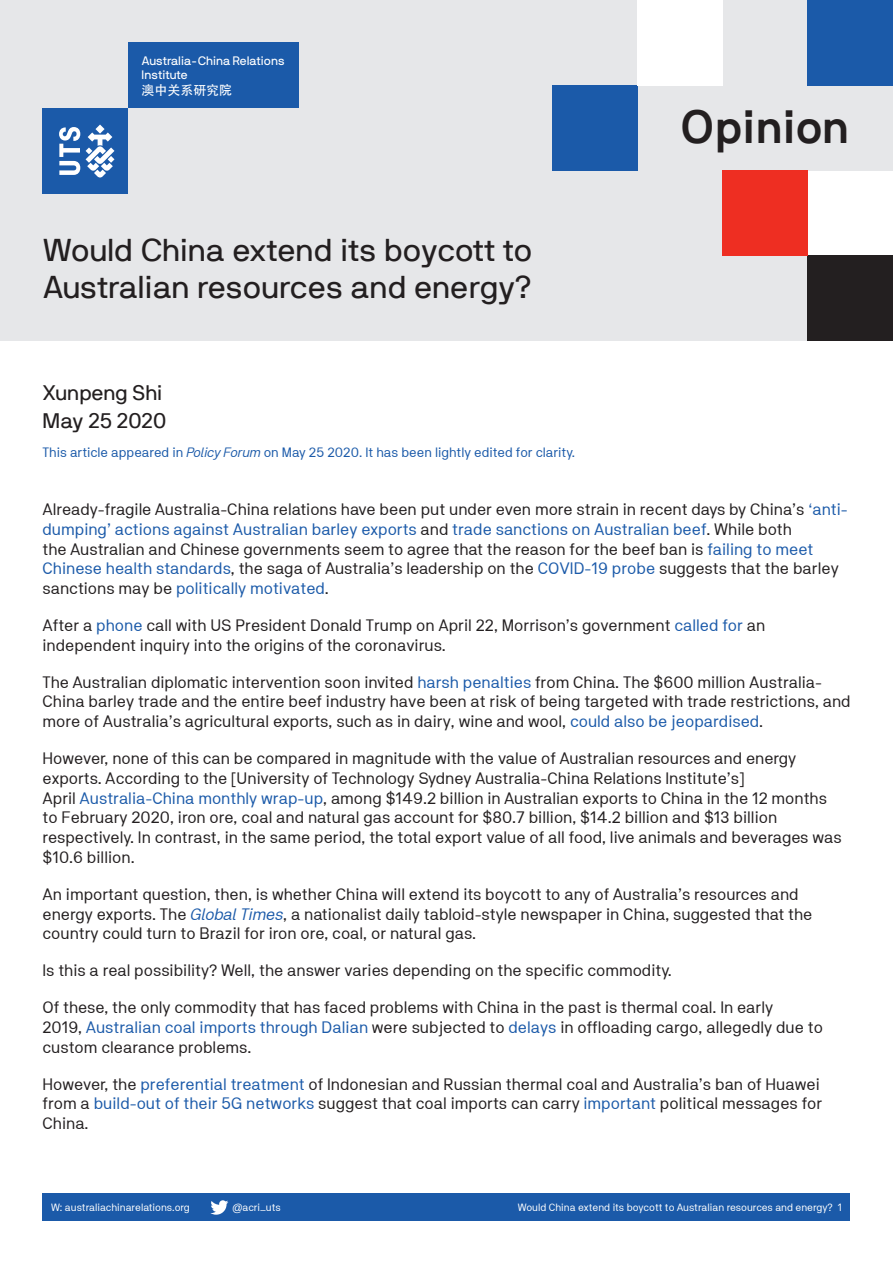
<style>
.page{position:relative;width:893px;height:1263px;background:#fff}
.page>*{position:absolute;margin:0;border:0;box-sizing:border-box;transform-origin:0 0}
.Report_title{font:700 46.5px "NB International Pro";letter-spacing:-.005em;color:#231f20}
.Report_title-2{font:31.5px/37.8px "NB International Pro";color:#231f20}
.Author_details_and_d{font:21px "NB International Pro";color:#231f20}
.Body_Copy{font:16.5px/19.8px "NB Akademie Std";color:#231f20}
.Article_information{font:13.5px "NB Akademie Std";color:#1b5aa9}
.t1{font:12.9px "Adobe Heiti Std Regular G Bpc EUC H";color:#fff}
.t2{font:12.15px/14.7px "NB International Pro";color:#fff}
.t3{font:10.5px "NB Akademie Std";color:#fff}
.s1{font-style:italic}
.s2{color:#1b5aa9}
.s3{font-style:italic;color:#1b5aa9}
</style>
<div class="page">
<div style="left:43px;top:1193px;width:807px;height:27px;background:#1b5aa9"></div>
<svg style="left:210px;top:1200px;width:18px;height:15px"></svg>
<div style="left:0;top:0;width:808px;height:340px;background:#e6e7e9"></div>
<div style="left:808px;top:85px;width:85px;height:85px;background:#e6e7e9"></div>
<div style="left:553px;top:85px;width:85px;height:85px;background:#1b5aa9"></div>
<div style="left:808px;top:255px;width:85px;height:85px;background:#231f20"></div>
<div style="left:808px;top:0;width:85px;height:85px;background:#1b5aa9"></div>
<div style="left:638px;top:0;width:85px;height:85px;background:#fff"></div>
<div style="left:723px;top:170px;width:85px;height:85px;background:#ee2e22"></div>
<div style="left:43px;top:108px;width:85px;height:85px;background:#1b5aa9"></div>
<div style="left:128px;top:43px;width:171px;height:65px;background:#1b5aa9"></div>
<svg style="left:86px;top:125px;width:28px;height:53px"></svg>
<svg style="left:59px;top:127px;width:21px;height:48px"></svg>
<p class="t2" style="left:142px;top:53px;width:145px">Australia-China Relations<br>Institute</p>
<p class="t1" style="left:142px;top:83px;width:92px">澳中关系研究院</p>
<p class="Report_title-2" style="left:43px;top:230px;width:491px">Would China extend its boycott to<br>Australian resources and energy?</p>
<p class="Author_details_and_d" style="left:43px;top:380px;width:121px">Xunpeng Shi</p>
<p class="Author_details_and_d" style="left:43px;top:408px;width:125px">May 25 2020</p>
<p class="Article_information" style="left:43px;top:444px;width:534px">This article appeared in <span class="s1">Policy Forum</span> on May 25 2020. It has been lightly edited for clarity.</p>
<p class="Report_title" style="left:681px;top:100px;width:171px">Opinion</p>
<p class="Body_Copy" style="left:43px;top:499px;width:807px">Already-fragile Australia-China relations have been put under even more strain in recent days by China’s <span class="s2">‘anti&shy;dumping’ actions against Australian barley exports</span> and <span class="s2">trade sanctions on Australian beef</span>. While both<br>the Australian and Chinese governments seem to agree that the reason for the beef ban is <span class="s2">failing to meet Chinese health standards</span>, the saga of Australia’s leadership on the <span class="s2">COVID-19 probe</span> suggests that the barley sanctions may be <span class="s2">politically motivated</span>.</p>
<p class="Body_Copy" style="left:43px;top:615px;width:724px">After a <span class="s2">phone</span> call with US President Donald Trump on April 22, Morrison’s government <span class="s2">called for</span> an independent inquiry into the origins of the coronavirus.</p>
<p class="Body_Copy" style="left:43px;top:672px;width:810px">The Australian diplomatic intervention soon invited <span class="s2">harsh penalties</span> from China. The $600 million Australia-<br>China barley trade and the entire beef industry have been at risk of being targeted with trade restrictions, and more of Australia’s agricultural exports, such as in dairy, wine and wool, <span class="s2">could also be jeopardised</span>.</p>
<p class="Body_Copy" style="left:43px;top:748px;width:801px">However, none of this can be compared in magnitude with the value of Australian resources and energy exports. According to the [University of Technology Sydney Australia-China Relations Institute’s]<br>April <span class="s2">Australia-China monthly wrap-up</span>, among $149.2 billion in Australian exports to China in the 12 months to February 2020, iron ore, coal and natural gas account for $80.7 billion, $14.2 billion and $13 billion respectively. In contrast, in the same period, the total export value of all food, live animals and beverages was $10.6 billion.</p>
<p class="Body_Copy" style="left:43px;top:884px;width:771px">An important question, then, is whether China will extend its boycott to any of Australia’s resources and energy exports. The <span class="s3">Global Times</span>, a nationalist daily tabloid-style newspaper in China, suggested that the country could turn to Brazil for iron ore, coal, or natural gas.</p>
<p class="Body_Copy" style="left:43px;top:960px;width:631px">Is this a real possibility? Well, the answer varies depending on the specific commodity.</p>
<p class="Body_Copy" style="left:43px;top:997px;width:782px">Of these, the only commodity that has faced problems with China in the past is thermal coal. In early<br>2019, <span class="s2">Australian coal imports through Dalian</span> were subjected to <span class="s2">delays</span> in offloading cargo, allegedly due to custom clearance problems.</p>
<p class="Body_Copy" style="left:43px;top:1074px;width:781px">However, the <span class="s2">preferential treatment</span> of Indonesian and Russian thermal coal and Australia’s ban of Huawei from a <span class="s2">build-out of their 5G networks</span> suggest that coal imports can carry <span class="s2">important</span> political messages for<br>China.</p>
<p class="t3" style="left:51px;top:1201px;width:140px">W: australiachinarelations.org</p>
<p class="t3" style="left:233px;top:1201px;width:50px">@acri_uts</p>
<p class="t3" style="left:518px;top:1201px;width:326px">Would China extend its boycott to Australian resources and energy? 1</p>
</div>
